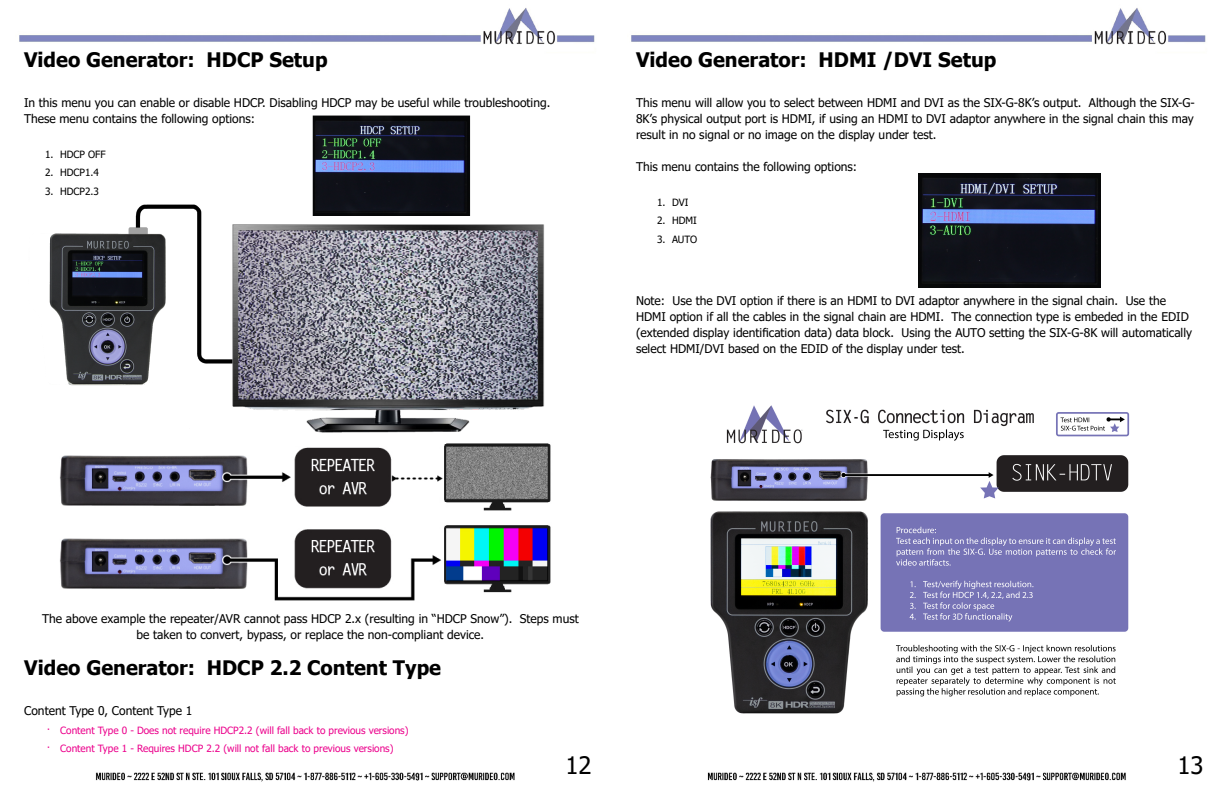
<style>
.page{position:relative;width:1224px;height:792px;background:#fff}
.page>*{position:absolute;margin:0;border:0;box-sizing:border-box;transform-origin:0 0}
.t1{font:24px "Tahoma";color:#000}
.t2{font:700 20px "Tahoma";color:#000}
.t3{font:12px/16px "Tahoma";color:#000}
.t4{font:10px/18.5px "Tahoma";color:#ec008c}
.t5{font:10px "Tahoma";color:#000}
</style>
<div class="page">
<img style="left:19px;top:8px;width:1187px;height:774px">
<img style="left:310px;top:112px;width:161px;height:91px">
<img style="left:25px;top:438px;width:563px;height:165px">
<img style="left:918px;top:173px;width:182px;height:115px">
<img style="left:26px;top:203px;width:560px;height:233px">
<img style="left:693px;top:386px;width:461px;height:346px">
<h2 class="t2" style="left:24px;top:46px;width:305px">Video Generator: HDCP Setup</h2>
<p class="t3" style="left:24px;top:96px;width:528px">In this menu you can enable or disable HDCP. Disabling HDCP may be useful while troubleshooting.<br>These menu contains the following options:</p>
<p class="t5" style="left:45px;top:147px;width:62px">1. HDCP OFF</p>
<p class="t5" style="left:45px;top:166px;width:55px">2. HDCP1.4</p>
<p class="t5" style="left:45px;top:184px;width:55px">3. HDCP2.3</p>
<h2 class="t2" style="left:636px;top:46px;width:362px">Video Generator: HDMI /DVI Setup</h2>
<p class="t3" style="left:636px;top:96px;width:560px;text-align:justify">This menu will allow you to select between HDMI and DVI as the SIX-G-8K’s output. Although the SIX-G-8K’s physical output port is HDMI, if using an HDMI to DVI adaptor anywhere in the signal chain this may result in no signal or no image on the display under test.</p>
<p class="t3" style="left:636px;top:160px;width:223px">This menu contains the following options:</p>
<p class="t5" style="left:657px;top:195px;width:33px">1. DVI</p>
<p class="t5" style="left:657px;top:214px;width:41px">2. HDMI</p>
<p class="t5" style="left:657px;top:232px;width:42px">3. AUTO</p>
<p class="t3" style="left:636px;top:293px;width:558px">Note: Use the DVI option if there is an HDMI to DVI adaptor anywhere in the signal chain. Use the HDMI option if all the cables in the signal chain are HDMI. The connection type is embeded in the EDID (extended display identification data) data block. Using the AUTO setting the SIX-G-8K will automatically select HDMI/DVI based on the EDID of the display under test.</p>
<p class="t3" style="left:42px;top:611px;width:538px;text-align:center">The above example the repeater/AVR cannot pass HDCP 2.x (resulting in “HDCP Snow”). Steps must be taken to convert, bypass, or replace the non-compliant device.</p>
<h2 class="t2" style="left:24px;top:654px;width:418px">Video Generator: HDCP 2.2 Content Type</h2>
<p class="t3" style="left:24px;top:704px;width:170px">Content Type 0, Content Type 1</p>
<p class="t4" style="left:47px;top:721px;width:363px">· Content Type 0 - Does not require HDCP2.2 (will fall back to previous versions) · Content Type 1 - Requires HDCP 2.2 (will not fall back to previous versions)</p>
<h1 class="t1" style="left:565px;top:750px;width:28px">12</h1>
<h1 class="t1" style="left:1177px;top:750px;width:28px">13</h1>
</div>
